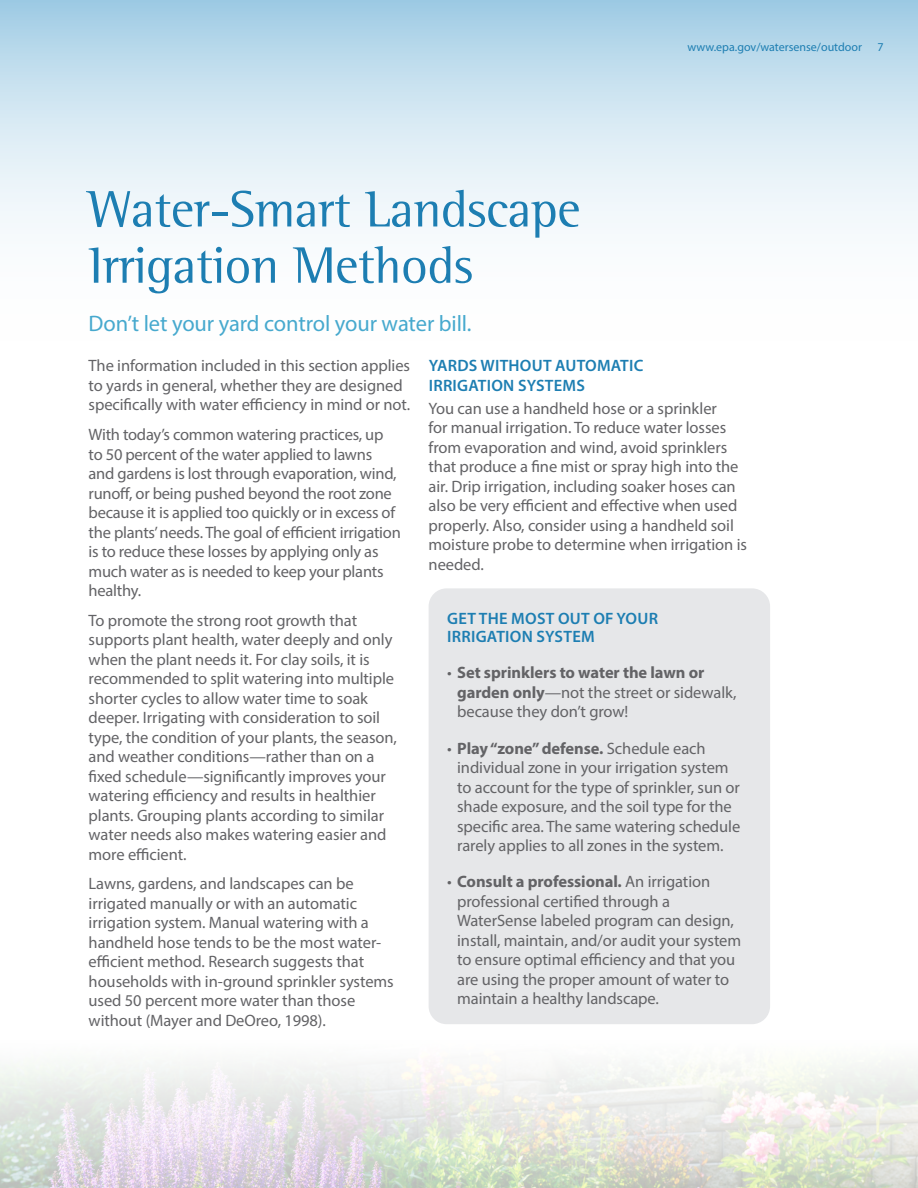
<style>
.page{position:relative;width:918px;height:1188px;background:#fff}
.page>*{position:absolute;margin:0;border:0;box-sizing:border-box;transform-origin:0 0}
.section_title{font:52.5px/56.2px "Rotis Semi Serif Std";letter-spacing:-.015em;color:#1d7eb2}
.sub_head{font:22.5px "Myriad Pro";letter-spacing:-.005em;color:#47a9ce}
.body{font:16.5px/19.5px "Myriad Pro";letter-spacing:-.005em;color:#636366}
.section_head{font:16.5px/19.5px "Myriad Pro";letter-spacing:-.005em;color:#636366}
.section_head-2{font:600 16.5px/19.5px "Myriad Pro";letter-spacing:.015em;color:#1d7eb2}
.t1{font:12px "Myriad Pro";color:#1d7eb2}
.s1{font-weight:700}
</style>
<div class="page">
<svg style="left:0;top:0;width:918px;height:228px;background:#d0e5f1"></svg>
<img style="left:0;top:1065px;width:918px;height:123px">
<div style="left:429px;top:588px;width:341px;height:436px;background:#e6e7e9;border-radius:18px"></div>
<p class="section_title" style="left:89px;top:181px;width:493px">Water-Smart Landscape<br>Irrigation Methods</p>
<p class="sub_head" style="left:89px;top:310px;width:384px">Don’t let your yard control your water bill.</p>
<p class="t1" style="left:687px;top:40px;width:176px">www.epa.gov/watersense/outdoor</p>
<p class="t1" style="left:877px;top:40px;width:8px">7</p>
<p class="body" style="left:89px;top:356px;width:323px">The information included in this section applies to yards in general, whether they are designed specifically with water efficiency in mind or not.</p>
<p class="body" style="left:89px;top:425px;width:314px">With today’s common watering practices, up to 50 percent of the water applied to lawns and gardens is lost through evaporation, wind, runoff, or being pushed beyond the root zone because it is applied too quickly or in excess of the plants’ needs. The goal of efficient irrigation is to reduce these losses by applying only as much water as is needed to keep your plants healthy.</p>
<p class="body" style="left:89px;top:610px;width:310px">To promote the strong root growth that supports plant health, water deeply and only when the plant needs it. For clay soils, it is recommended to split watering into multiple shorter cycles to allow water time to soak deeper. Irrigating with consideration to soil type, the condition of your plants, the season, and weather conditions—rather than on a fixed schedule—significantly improves your watering efficiency and results in healthier plants. Grouping plants according to similar water needs also makes watering easier and more efficient.</p>
<p class="body" style="left:89px;top:874px;width:307px">Lawns, gardens, and landscapes can be irrigated manually or with an automatic irrigation system. Manual watering with a handheld hose tends to be the most water&shy;efficient method. Research suggests that households with in-ground sprinkler systems used 50 percent more water than those without (Mayer and DeOreo, 1998).</p>
<p class="section_head-2" style="left:429px;top:356px;width:216px">YARDS WITHOUT AUTOMATIC<br>IRRIGATION SYSTEMS</p>
<p class="body" style="left:429px;top:398px;width:320px">You can use a handheld hose or a sprinkler<br>for manual irrigation. To reduce water losses from evaporation and wind, avoid sprinklers that produce a fine mist or spray high into the air. Drip irrigation, including soaker hoses can also be very efficient and effective when used properly. Also, consider using a handheld soil moisture probe to determine when irrigation is needed.</p>
<p class="section_head-2" style="left:447px;top:609px;width:212px;line-height:18px">GET THE MOST OUT OF YOUR<br>IRRIGATION SYSTEM</p>
<p class="section_head" style="left:457px;top:663px;width:281px;text-indent:-10px">• <span class="s1">Set sprinklers to water the lawn or garden only</span>—not the street or sidewalk, because they don’t grow!</p>
<p class="section_head" style="left:457px;top:738px;width:285px;text-indent:-10px">• <span class="s1">Play “zone” defense.</span> Schedule each individual zone in your irrigation system to account for the type of sprinkler, sun or shade exposure, and the soil type for the specific area. The same watering schedule rarely applies to all zones in the system.</p>
<p class="section_head" style="left:457px;top:872px;width:286px;text-indent:-10px">• <span class="s1">Consult a professional.</span> An irrigation professional certified through a WaterSense labeled program can design, install, maintain, and/or audit your system to ensure optimal efficiency and that you are using the proper amount of water to maintain a healthy landscape.</p>
</div>
